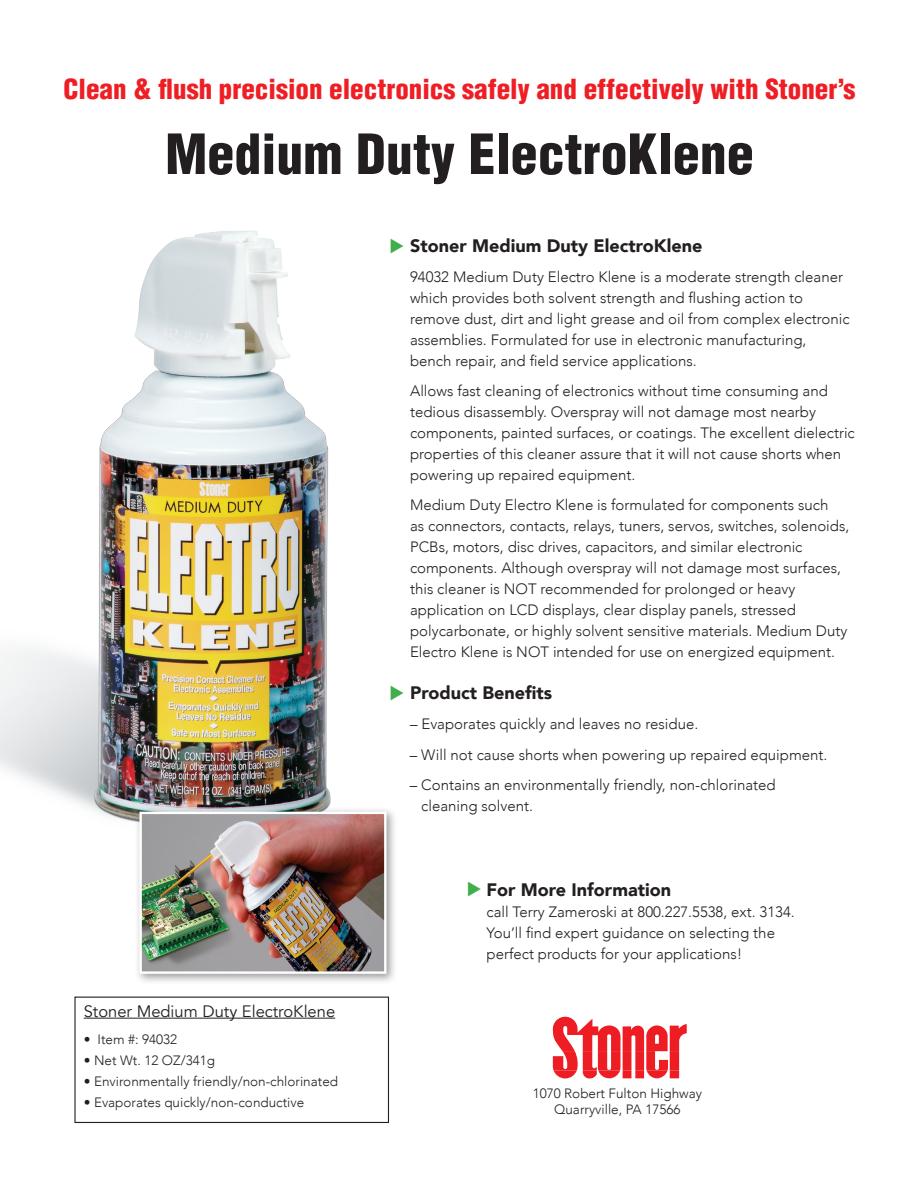
<style>
.page{position:relative;width:919px;height:1189px;background:#fff}
.page>*{position:absolute;margin:0;border:0;box-sizing:border-box;transform-origin:0 0}
.t1{font:900 condensed 54px "Helvetica";color:#231f20}
.t2{font:900 condensed 27px "Helvetica";color:#ee1e24}
.t3{font:900 18px "Avenir";color:#231f20}
.t4{font:16.5px "Avenir";color:#231f20}
.t5{font:300 15px/21px "Avenir";color:#231f20}
.t6{font:300 13.5px/16.2px "Avenir";color:#231f20;text-align:center}
.s1{color:#fff}
</style>
<div class="page">
<svg style="left:552px;top:1016px;width:134px;height:62px"></svg>
<hr style="left:84px;top:1017px;width:251px;height:1px;background:#231f20">
<img style="left:0;top:231px;width:331px;height:591px">
<div style="left:134px;top:806px;width:263px;height:178px;background:#231f20;opacity:.45"></div>
<img style="left:142px;top:814px;width:241px;height:156px">
<div style="left:139px;top:811px;width:247px;height:162px;border:2px solid #fff"></div>
<h2 class="t2" style="left:63px;top:72px;width:793px">Clean &amp; flush precision electronics safely and effectively with Stoner’s</h2>
<h1 class="t1" style="left:165px;top:120px;width:590px">Medium Duty ElectroKlene</h1>
<p class="t3" style="left:395px;top:230px;width:308px"><span class="s1">•</span> Stoner Medium Duty ElectroKlene</p>
<p class="t5" style="left:410px;top:266px;width:441px">94032 Medium Duty Electro Klene is a moderate strength cleaner which provides both solvent strength and flushing action to remove dust, dirt and light grease and oil from complex electronic assemblies. Formulated for use in electronic manufacturing, bench repair, and field service applications.</p>
<p class="t5" style="left:410px;top:380px;width:446px">Allows fast cleaning of electronics without time consuming and tedious disassembly. Overspray will not damage most nearby components, painted surfaces, or coatings. The excellent dielectric properties of this cleaner assure that it will not cause shorts when powering up repaired equipment.</p>
<p class="t5" style="left:410px;top:494px;width:440px">Medium Duty Electro Klene is formulated for components such<br>as connectors, contacts, relays, tuners, servos, switches, solenoids, PCBs, motors, disc drives, capacitors, and similar electronic components. Although overspray will not damage most surfaces, this cleaner is NOT recommended for prolonged or heavy application on LCD displays, clear display panels, stressed polycarbonate, or highly solvent sensitive materials. Medium Duty Electro Klene is NOT intended for use on energized equipment.</p>
<p class="t3" style="left:395px;top:677px;width:158px"><span class="s1">•</span> Product Benefits</p>
<p class="t5" style="left:410px;top:713px;width:289px">– Evaporates quickly and leaves no residue.</p>
<p class="t5" style="left:409px;top:743px;width:419px">– Will not cause shorts when powering up repaired equipment.</p>
<p class="t5" style="left:421px;top:773px;width:356px;text-indent:-11px">– Contains an environmentally friendly, non-chlorinated cleaning solvent.</p>
<p class="t4" style="left:84px;top:1001px;width:253px">Stoner Medium Duty ElectroKlene</p>
<p class="t6" style="left:84px;top:1030px;width:95px">• Item #: 94032</p>
<p class="t6" style="left:84px;top:1051px;width:133px">• Net Wt. 12 OZ/341g</p>
<p class="t6" style="left:84px;top:1072px;width:256px">• Environmentally friendly/non-chlorinated</p>
<p class="t6" style="left:84px;top:1093px;width:222px">• Evaporates quickly/non-conductive</p>
<p class="t3" style="left:486px;top:873px;width:186px">For More Information</p>
<p class="t5" style="left:486px;top:900px;width:309px">call Terry Zameroski at 800.227.5538, ext. 3134.<br>You’ll find expert guidance on selecting the perfect products for your applications!</p>
<p class="t6" style="left:532px;top:1084px;width:171px">1070 Robert Fulton Highway<br>Quarryville, PA 17566</p>
</div>
